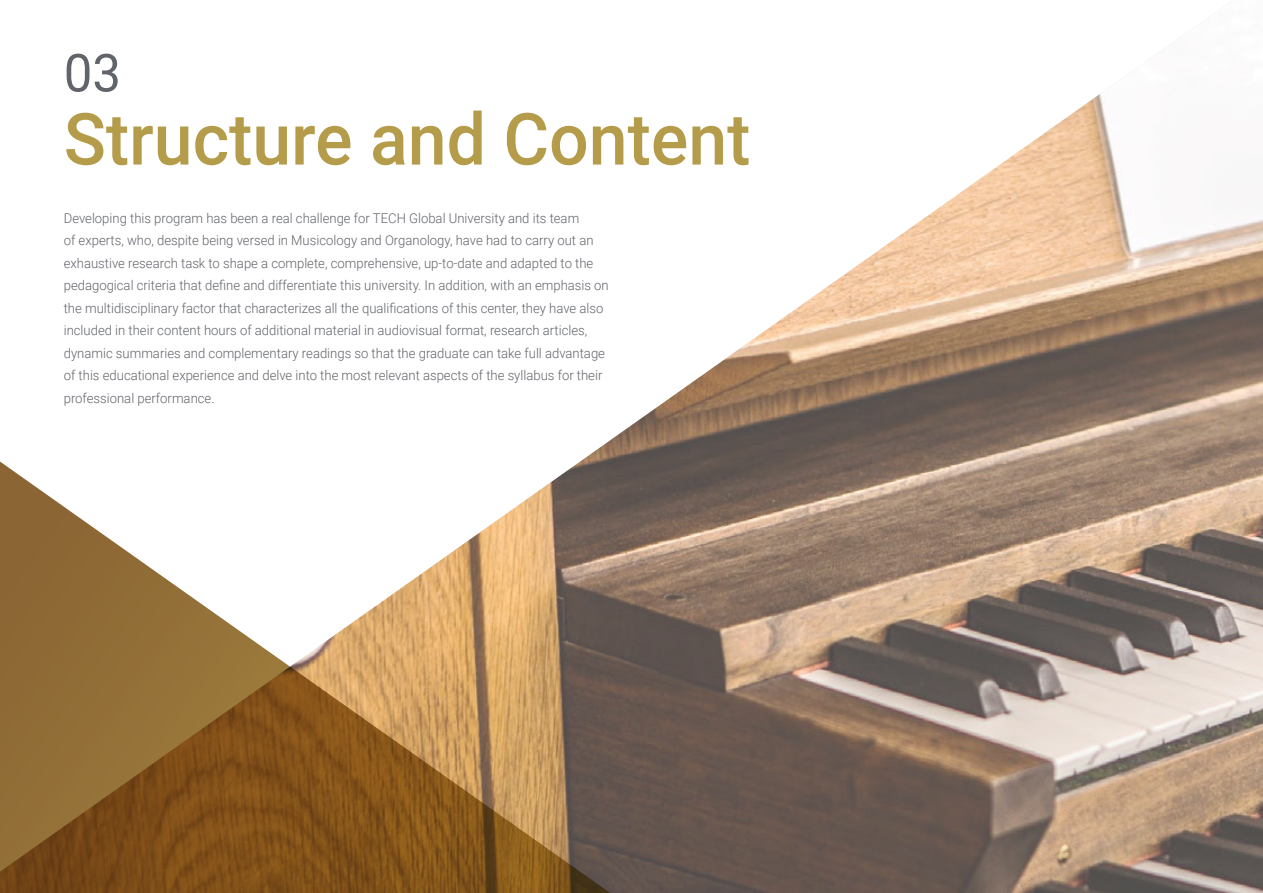
<style>
.page{position:relative;width:1263px;height:893px;background:#fff}
.page>*{position:absolute;margin:0;border:0;box-sizing:border-box;transform-origin:0 0}
.t1{font:500 72px "Roboto";color:#b49c4b}
.t2{font:52.5px "Roboto";color:#61646a}
.t3{font:300 13.5px/22.5px "Roboto";color:#61646a}
</style>
<div class="page">
<img style="left:602px;top:2px;width:661px;height:891px">
<svg style="left:0;top:446px;width:640px;height:447px"></svg>
<h2 class="t2" style="left:64px;top:36px;width:59px">03</h2>
<h1 class="t1" style="left:64px;top:89px;width:688px">Structure and Content</h1>
<p class="t3" style="left:64px;top:206px;width:546px">Developing this program has been a real challenge for TECH Global University and its team<br>of experts, who, despite being versed in Musicology and Organology, have had to carry out an exhaustive research task to shape a complete, comprehensive, up-to-date and adapted to the pedagogical criteria that define and differentiate this university. In addition, with an emphasis on the multidisciplinary factor that characterizes all the qualifications of this center, they have also included in their content hours of additional material in audiovisual format, research articles, dynamic summaries and complementary readings so that the graduate can take full advantage of this educational experience and delve into the most relevant aspects of the syllabus for their professional performance.</p>
</div>
